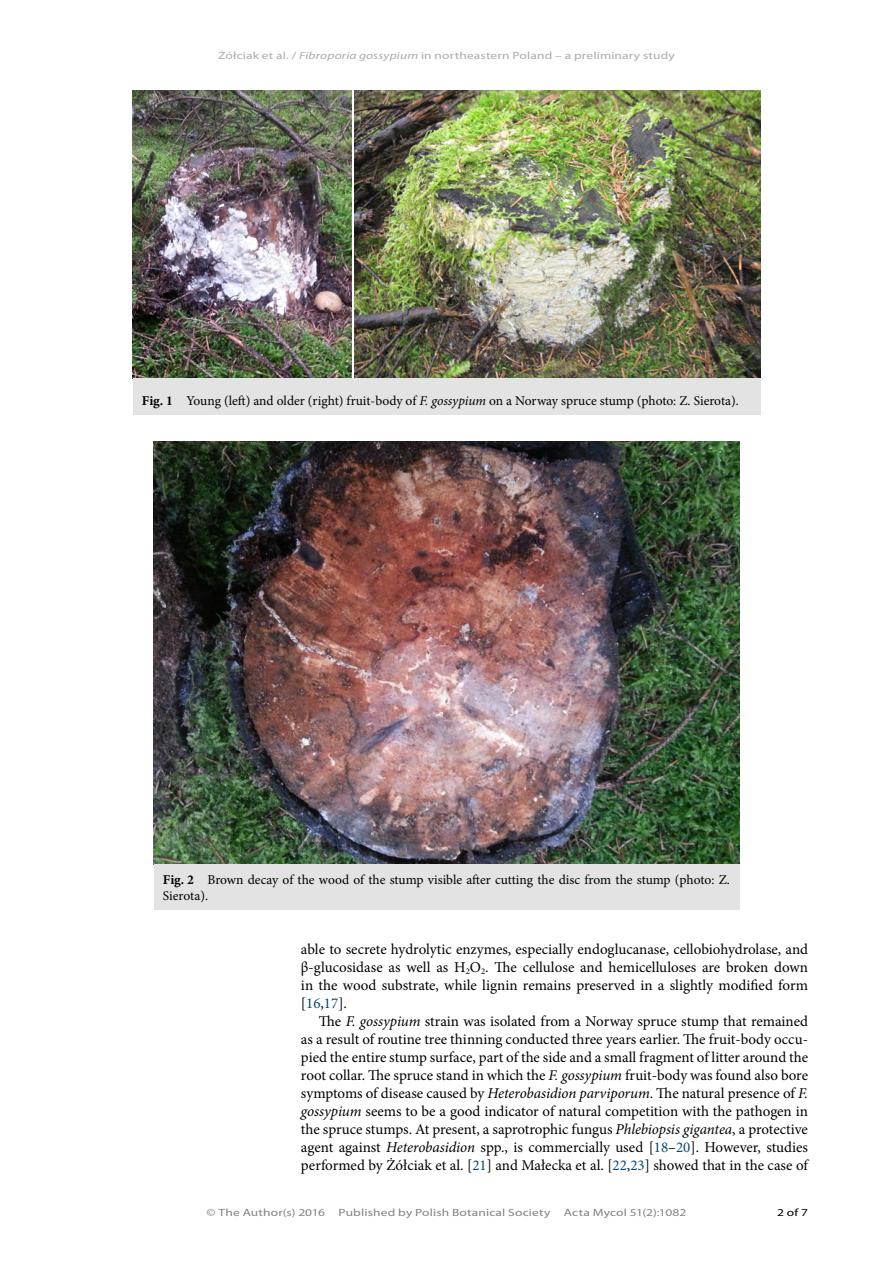
<style>
.page{position:relative;width:893px;height:1263px;background:#fff}
.page>*{position:absolute;margin:0;border:0;box-sizing:border-box;transform-origin:0 0}
.Body_text___first_li{font:15px/18px "Minion Pro";color:#000;text-align:justify}
.t1{font:13.5px/16.2px "Minion Pro";letter-spacing:-.005em;color:#000}
.t2{font:10.5px "Myriad Pro";letter-spacing:.01em;color:#aaa;scale:1.28 1}
.t3{font:10.5px "Myriad Pro";letter-spacing:.01em;color:#828282;scale:1.28 1}
.Number{font:10.5px "Myriad Pro";color:#000;scale:1.28 1}
.s1{font-style:italic}
.s2{font-weight:700}
.s3{color:#004b6f}
</style>
<div class="page">
<img style="left:133px;top:90px;width:219px;height:288px">
<img style="left:355px;top:90px;width:405px;height:288px">
<div style="left:133px;top:378px;width:627px;height:36px;background:#e2e3e2"></div>
<img style="left:154px;top:441px;width:585px;height:423px">
<div style="left:154px;top:864px;width:585px;height:45px;background:#e2e3e2"></div>
<p class="t2" style="left:218px;top:49px;width:358px">Żółciak et al. / <span class="s1">Fibroporia gossypium</span> in northeastern Poland – a preliminary study</p>
<p class="t1" style="left:142px;top:393px;width:598px"><span class="s2">Fig. 1</span> Young (left) and older (right) fruit-body of <span class="s1">F. gossypium</span> on a Norway spruce stump (photo: Z. Sierota).</p>
<p class="t1" style="left:163px;top:871px;width:568px"><span class="s2">Fig. 2</span> Brown decay of the wood of the stump visible after cutting the disc from the stump (photo: Z.<br>Sierota).</p>
<p class="Body_text___first_li" style="left:301px;top:940px;width:509px">able to secrete hydrolytic enzymes, especially endoglucanase, cellobiohydrolase, and β-glucosidase as well as H<sub>2</sub>O<sub>2</sub>. The cellulose and hemicelluloses are broken down in the wood substrate, while lignin remains preserved in a slightly modified form [<span class="s3">16</span>,<span class="s3">17</span>].</p>
<p class="Body_text___first_li" style="left:301px;top:1012px;width:509px;text-indent:18px">The <span class="s1">F. gossypium</span> strain was isolated from a Norway spruce stump that remained as a result of routine tree thinning conducted three years earlier. The fruit-body occu&shy;pied the entire stump surface, part of the side and a small fragment of litter around the root collar. The spruce stand in which the <span class="s1">F. gossypium</span> fruit-body was found also bore symptoms of disease caused by <span class="s1">Heterobasidion parviporum</span>. The natural presence of <span class="s1">F. gossypium</span> seems to be a good indicator of natural competition with the pathogen in the spruce stumps. At present, a saprotrophic fungus <span class="s1">Phlebiopsis gigantea</span>, a protective agent against <span class="s1">Heterobasidion</span> spp., is commercially used [<span class="s3">18</span>–<span class="s3">20</span>]. However, studies performed by Żółciak et al. [<span class="s3">21</span>] and Małecka et al. [<span class="s3">22</span>,<span class="s3">23</span>] showed that in the case of</p>
<p class="t3" style="left:207px;top:1205px;width:94px">© The Author(s) 2016</p>
<p class="t3" style="left:339px;top:1205px;width:167px">Published by Polish Botanical Society</p>
<p class="t3" style="left:564px;top:1205px;width:97px">Acta Mycol 51(2):1082</p>
<p class="Number" style="left:777px;top:1205px;width:26px">2 of 7</p>
</div>
